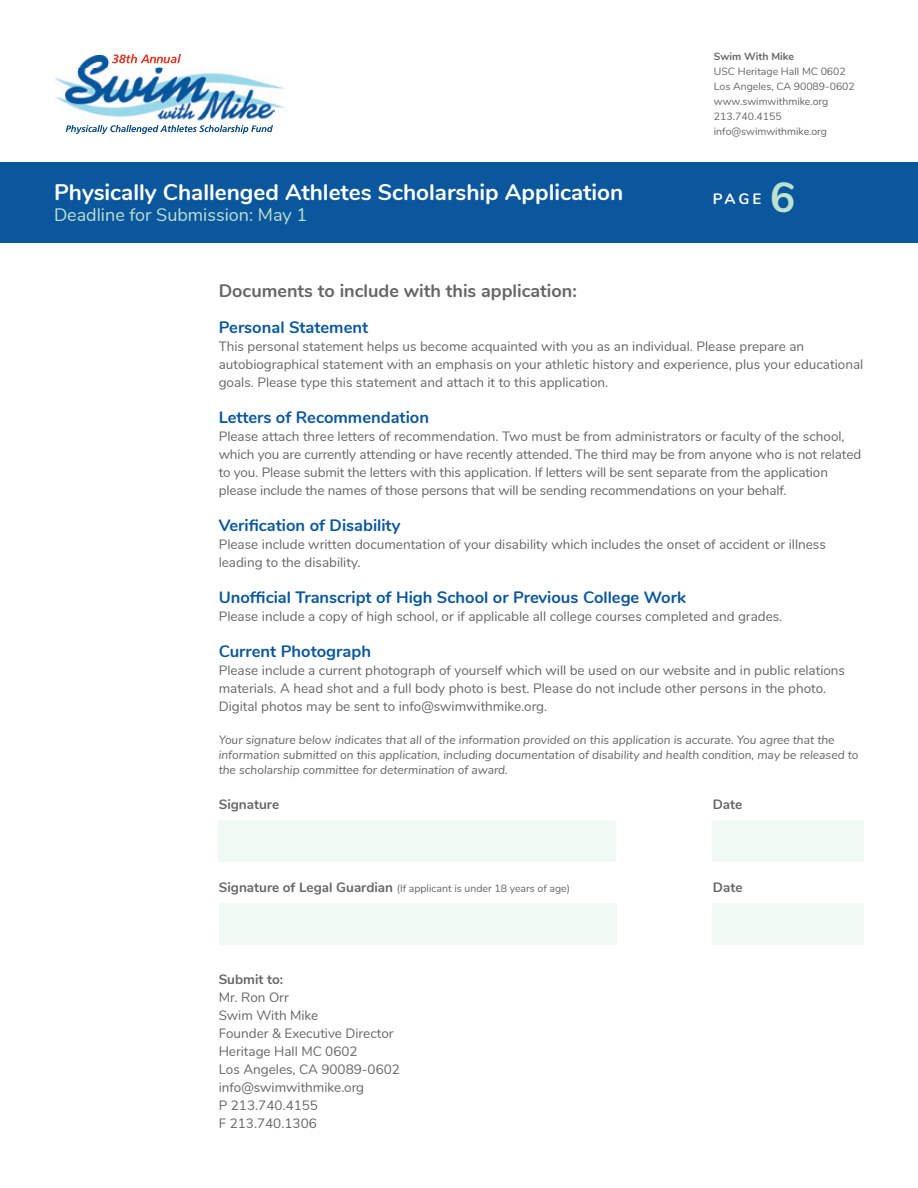
<style>
.page{position:relative;width:918px;height:1188px;background:#fff}
.page>*{position:absolute;margin:0;border:0;box-sizing:border-box;transform-origin:0 0}
.t1{font:700 42px "Nunito";color:#bde1d1}
.t2{font:700 22.5px "Nunito";color:#fff}
.t3{font:700 18px "Nunito";color:#656666}
.t4{font:18px "Nunito";color:#bde1d1}
.t5{font:700 16.5px "Nunito";color:#0b579d}
.t6{font:700 15px "Nunito";color:#fff}
.t7{font:13.5px/18px "Nunito";color:#656666}
.t8{font:700 13.5px/18px "Nunito";color:#656666}
.t9{font:italic 12px/15px "Nunito";color:#656666}
.t10{font:10.5px/15px "Nunito";color:#656666}
.s1{font-weight:700}
.s2{font-weight:700;font-size:13.5px}
.s3{font-weight:400}
</style>
<div class="page">
<div style="left:0;top:163px;width:918px;height:80px;background:#0b579d"></div>
<img style="left:54px;top:77px;width:231px;height:31px">
<img style="left:65px;top:56px;width:210px;height:65px">
<svg style="left:112px;top:54px;width:69px;height:9px"></svg>
<svg style="left:66px;top:125px;width:207px;height:9px"></svg>
<div style="left:219px;top:820px;width:397px;height:42px;background:#f0f9f4"></div>
<div style="left:219px;top:903px;width:397px;height:42px;background:#f0f9f4"></div>
<div style="left:713px;top:820px;width:151px;height:42px;background:#f0f9f4"></div>
<div style="left:713px;top:903px;width:151px;height:42px;background:#f0f9f4"></div>
<p class="t2" style="left:54px;top:175px;width:571px">Physically Challenged Athletes Scholarship Application</p>
<p class="t4" style="left:54px;top:202px;width:255px">Deadline for Submission: May 1</p>
<p class="t10" style="left:714px;top:49px;width:143px"><span class="s1">Swim With Mike<br></span>USC Heritage Hall MC 0602<br>Los Angeles, CA 90089-0602</p>
<p class="t10" style="left:714px;top:94px;width:116px">www.swimwithmike.org<br>213.740.4155 info@swimwithmike.org</p>
<p class="t6" style="left:713px;top:188px;width:50px">PAGE</p>
<p class="t1" style="left:770px;top:166px;width:27px">6</p>
<p class="t3" style="left:219px;top:278px;width:360px">Documents to include with this application:</p>
<p class="t5" style="left:219px;top:315px;width:151px">Personal Statement</p>
<p class="t7" style="left:219px;top:337px;width:646px">This personal statement helps us become acquainted with you as an individual. Please prepare an autobiographical statement with an emphasis on your athletic history and experience, plus your educational goals. Please type this statement and attach it to this application.</p>
<p class="t5" style="left:219px;top:405px;width:212px">Letters of Recommendation</p>
<p class="t7" style="left:219px;top:427px;width:644px">Please attach three letters of recommendation. Two must be from administrators or faculty of the school, which you are currently attending or have recently attended. The third may be from anyone who is not related to you. Please submit the letters with this application. If letters will be sent separate from the application please include the names of those persons that will be sending recommendations on your behalf.</p>
<p class="t5" style="left:219px;top:513px;width:183px">Verification of Disability</p>
<p class="t7" style="left:219px;top:535px;width:609px">Please include written documentation of your disability which includes the onset of accident or illness leading to the disability.</p>
<p class="t5" style="left:219px;top:585px;width:469px">Unofficial Transcript of High School or Previous College Work</p>
<p class="t7" style="left:219px;top:607px;width:565px">Please include a copy of high school, or if applicable all college courses completed and grades.</p>
<p class="t5" style="left:219px;top:639px;width:154px">Current Photograph</p>
<p class="t7" style="left:219px;top:661px;width:628px">Please include a current photograph of yourself which will be used on our website and in public relations materials. A head shot and a full body photo is best. Please do not include other persons in the photo.<br>Digital photos may be sent to info@swimwithmike.org.</p>
<p class="t9" style="left:219px;top:732px;width:641px">Your signature below indicates that all of the information provided on this application is accurate. You agree that the information submitted on this application, including documentation of disability and health condition, may be released to the scholarship committee for determination of award.</p>
<p class="t8" style="left:219px;top:795px;width:62px">Signature</p>
<p class="t8" style="left:713px;top:795px;width:31px">Date</p>
<p class="t10" style="left:219px;top:880px;width:353px"><span class="s2">Signature of Legal Guardian</span> (If applicant is under 18 years of age)</p>
<p class="t8" style="left:219px;top:970px;width:72px">Submit to:<br><span class="s3">Mr. Ron Orr</span></p>
<p class="t7" style="left:219px;top:1006px;width:101px">Swim With Mike</p>
<p class="t7" style="left:219px;top:1024px;width:177px">Founder &amp; Executive Director<br>Heritage Hall MC 0602</p>
<p class="t7" style="left:219px;top:1060px;width:183px">Los Angeles, CA 90089-0602 info@swimwithmike.org<br>P 213.740.4155<br>F 213.740.1306</p>
<p class="t8" style="left:713px;top:878px;width:31px">Date</p>
</div>
